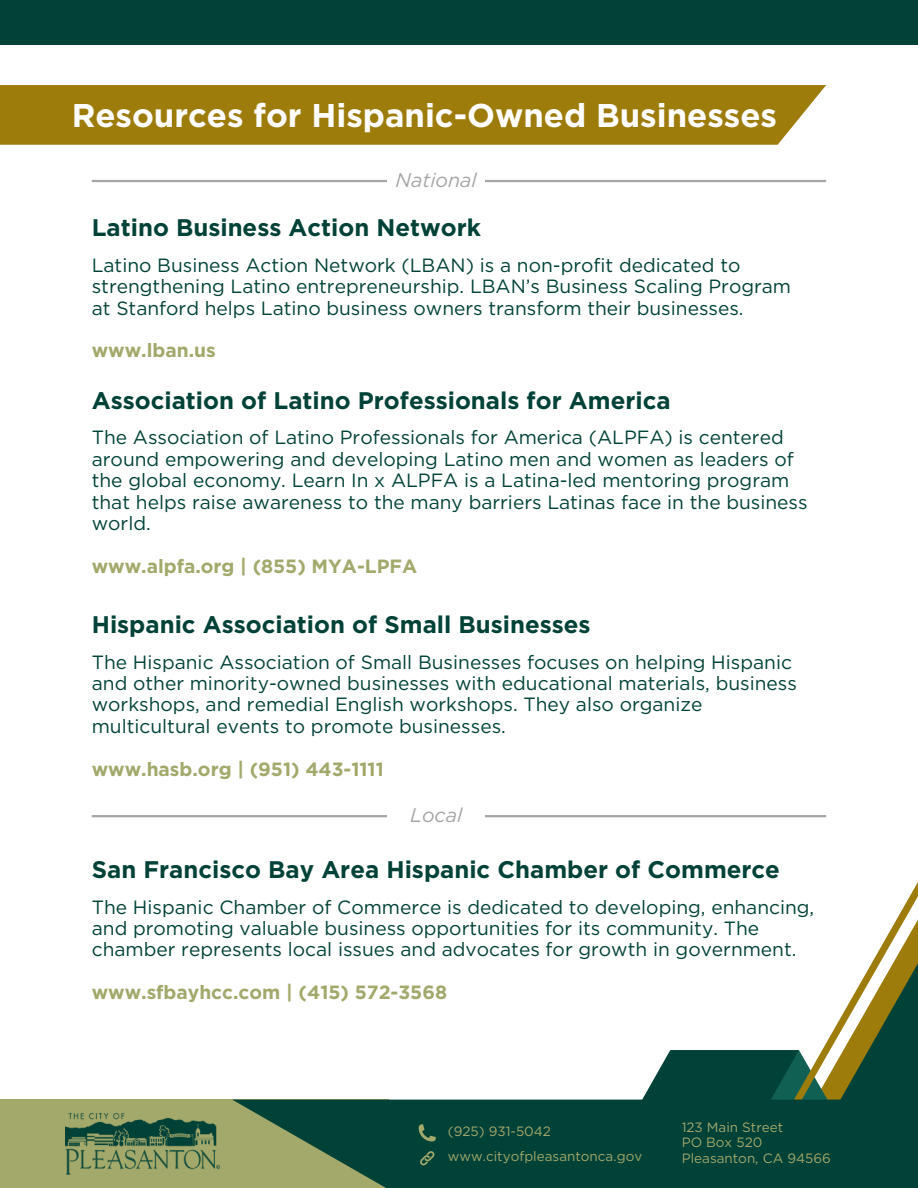
<style>
.page{position:relative;width:918px;height:1188px;background:#fff}
.page>*{position:absolute;margin:0;border:0;box-sizing:border-box;transform-origin:0 0}
.t1{font:700 32.85px "Gotham";color:#fff}
.t2{font:700 24px "Gotham";color:#004238}
.t3{font:italic 19.8px "Gotham";color:#a6a6a6}
.t4{font:19.2px/21.3px "Gotham";color:#004238}
.t5{font:700 19.2px "Gotham";color:#a3a86b}
.t6{font:13.5px "Gotham";color:#a3a86b}
</style>
<div class="page">
<div style="left:0;top:1100px;width:388px;height:88px;background:#a3a86b"></div>
<img style="left:66px;top:1114px;width:154px;height:60px">
<svg style="left:560px;top:1050px;width:151px;height:50px"></svg>
<svg style="left:711px;top:882px;width:207px;height:218px"></svg>
<svg style="left:233px;top:1100px;width:685px;height:88px;background:#124d3d"></svg>
<svg style="left:419px;top:1150px;width:16px;height:17px"></svg>
<svg style="left:419px;top:1124px;width:16px;height:17px"></svg>
<div style="left:0;top:0;width:918px;height:44px;background:#004238"></div>
<div style="left:0;top:85px;width:826px;height:60px;background:#9e7c0c"></div>
<hr style="left:92px;top:180px;width:734px;height:2px;background:#a6a6a6">
<div style="left:387px;top:160px;width:98px;height:42px;background:#fff"></div>
<hr style="left:92px;top:815px;width:734px;height:2px;background:#a6a6a6">
<div style="left:387px;top:795px;width:98px;height:42px;background:#fff"></div>
<h4 class="t1" style="left:72px;top:95px;width:707px">Resources for Hispanic-Owned Businesses</h4>
<h3 class="t3" style="left:396px;top:168px;width:83px">National</h3>
<h2 class="t2" style="left:92px;top:213px;width:391px">Latino Business Action Network</h2>
<h4 class="t4" style="left:92px;top:254px;width:701px">Latino Business Action Network (LBAN) is a non-profit dedicated to strengthening Latino entrepreneurship. LBAN’s Business Scaling Program at Stanford helps Latino business owners transform their businesses.</h4>
<h3 class="t5" style="left:92px;top:339px;width:125px">www.lban.us</h3>
<h4 class="t2" style="left:92px;top:386px;width:580px">Association of Latino Professionals for America</h4>
<p class="t4" style="left:92px;top:427px;width:717px">The Association of Latino Professionals for America (ALPFA) is centered around empowering and developing Latino men and women as leaders of the global economy. Learn In x ALPFA is a Latina-led mentoring program that helps raise awareness to the many barriers Latinas face in the business world.</p>
<h2 class="t5" style="left:92px;top:554px;width:327px">www.alpfa.org | (855) MYA-LPFA</h2>
<p class="t2" style="left:92px;top:610px;width:500px">Hispanic Association of Small Businesses</p>
<p class="t4" style="left:92px;top:651px;width:707px">The Hispanic Association of Small Businesses focuses on helping Hispanic and other minority-owned businesses with educational materials, business workshops, and remedial English workshops. They also organize multicultural events to promote businesses.</p>
<p class="t5" style="left:92px;top:757px;width:293px">www.hasb.org | (951) 443-1111</p>
<h4 class="t3" style="left:410px;top:803px;width:54px">Local</h4>
<h3 class="t2" style="left:92px;top:855px;width:690px">San Francisco Bay Area Hispanic Chamber of Commerce</h3>
<p class="t4" style="left:92px;top:896px;width:724px">The Hispanic Chamber of Commerce is dedicated to developing, enhancing, and promoting valuable business opportunities for its community. The chamber represents local issues and advocates for growth in government.</p>
<p class="t5" style="left:92px;top:981px;width:357px">www.sfbayhcc.com | (415) 572-3568</p>
<h3 class="t6" style="left:448px;top:1123px;width:105px">(925) 931-5042</h3>
<h2 class="t6" style="left:448px;top:1148px;width:196px">www.cityofpleasantonca.gov</h2>
<h4 class="t6" style="left:682px;top:1119px;width:103px">123 Main Street</h4>
<h2 class="t6" style="left:682px;top:1134px;width:82px">PO Box 520</h2>
<h4 class="t6" style="left:682px;top:1150px;width:151px">Pleasanton, CA 94566</h4>
</div>
